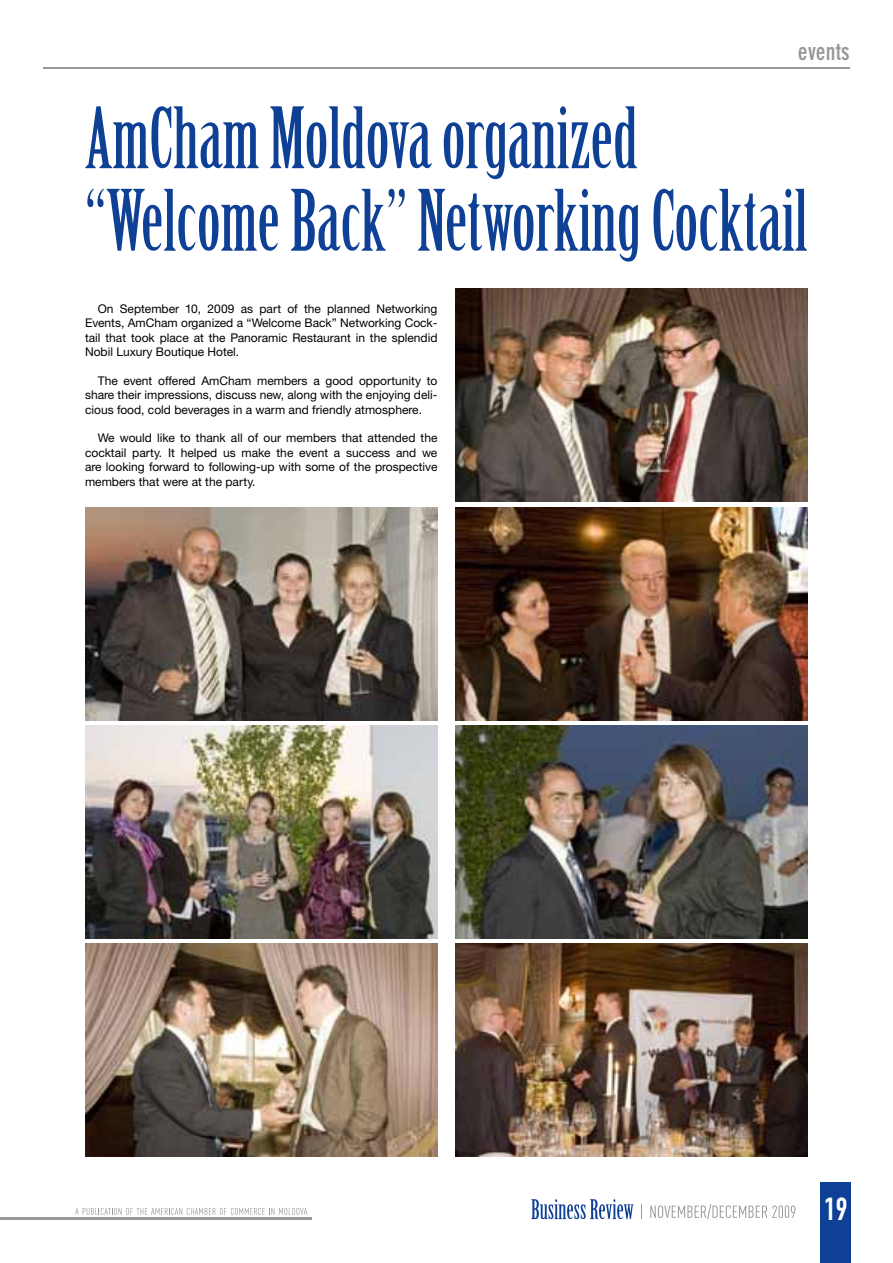
<style>
.page{position:relative;width:893px;height:1263px;background:#fff}
.page>*{position:absolute;margin:0;border:0;box-sizing:border-box;transform-origin:0 0}
.t1{font:82.5px/82.5px "Birch";color:#0e4096}
.t2{font:31.5px "DIN Engschrift Std";color:#fff}
.t3{font:700 condensed 24px "DIN Neuzeit Grotesk LT";color:#98989c}
.t4{font:12px/14.4px "Helvetica Neue CE";color:#000;text-align:justify}
</style>
<div class="page">
<hr style="left:0;top:1217px;width:312px;height:2px;background:#98989c">
<svg style="left:75px;top:1208px;width:232px;height:7px"></svg>
<div style="left:820px;top:1182px;width:30px;height:81px;background:#0e4096"></div>
<svg style="left:531px;top:1199px;width:103px;height:20px"></svg>
<svg style="left:641px;top:1204px;width:1px;height:15px"></svg>
<svg style="left:650px;top:1204px;width:145px;height:15px"></svg>
<hr style="left:43px;top:68px;width:807px;height:1px;background:#98989c">
<img style="left:455px;top:289px;width:353px;height:213px">
<img style="left:455px;top:507px;width:353px;height:213px">
<img style="left:85px;top:507px;width:352px;height:213px">
<img style="left:455px;top:725px;width:353px;height:213px">
<img style="left:85px;top:725px;width:352px;height:213px">
<img style="left:85px;top:944px;width:352px;height:213px">
<img style="left:455px;top:944px;width:353px;height:213px">
<h3 class="t3" style="left:798px;top:38px;width:53px">events</h3>
<h1 class="t1" style="left:85px;top:101px;width:724px">AmCham Moldova organized “Welcome Back” Networking Cocktail</h1>
<p class="t4" style="left:85px;top:301px;width:354px;text-indent:13px">On September 10, 2009 as part of the planned Networking Events, AmCham organized a “Welcome Back” Networking Cock&shy;tail that took place at the Panoramic Restaurant in the splendid Nobil Luxury Boutique Hotel.</p>
<p class="t4" style="left:85px;top:373px;width:354px;text-indent:13px">The event offered AmCham members a good opportunity to share their impressions, discuss new, along with the enjoying deli&shy;cious food, cold beverages in a warm and friendly atmosphere.</p>
<p class="t4" style="left:85px;top:431px;width:354px;text-indent:13px">We would like to thank all of our members that attended the cocktail party. It helped us make the event a success and we are looking forward to following-up with some of the prospective members that were at the party.</p>
<h2 class="t2" style="left:824px;top:1190px;width:25px">19</h2>
</div>
